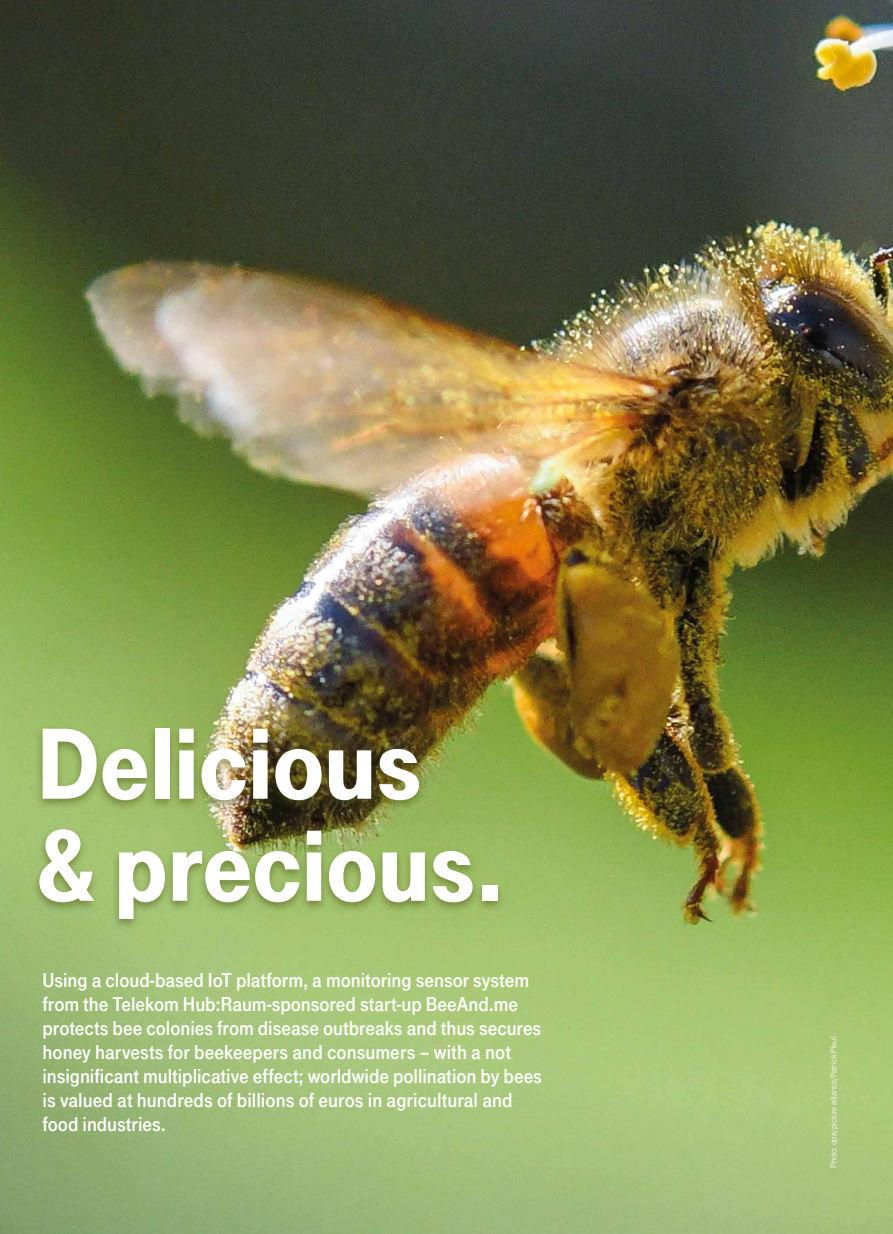
<style>
.page{position:relative;width:893px;height:1234px;background:#fff}
.page>*{position:absolute;margin:0;border:0;box-sizing:border-box;transform-origin:0 0}
.t1{font:105px/102px "Tele Grotesk Ultr";letter-spacing:.005em;color:#fff}
.t2{font:21px/24px "Tele Grotesk Fett";color:#fff}
.t3{font:9px "Tele Grotesk Norm";color:#fff}
</style>
<div class="page">
<img style="left:0;top:0;width:893px;height:1233px">
<div style="left:31px;top:724px;width:475px;height:207px;background:#4d5512;opacity:.54"></div>
<h1 class="t1" style="left:37px;top:714px;width:468px">Delicious &amp; precious.</h1>
<p class="t2" style="left:43px;top:967px;width:501px">Using a cloud-based IoT platform, a monitoring sensor system from the Telekom Hub:Raum-sponsored start-up BeeAnd.me protects bee colonies from disease outbreaks and thus secures honey harvests for beekeepers and consumers – with a not insignificant multiplicative effect; worldwide pollination by bees is valued at hundreds of billions of euros in agricultural and food industries.</p>
<p class="t3" style="left:829px;top:1167px;width:132px;rotate:-90deg">Photo: dpa/picture alliance/Patrick Pleul</p>
</div>
